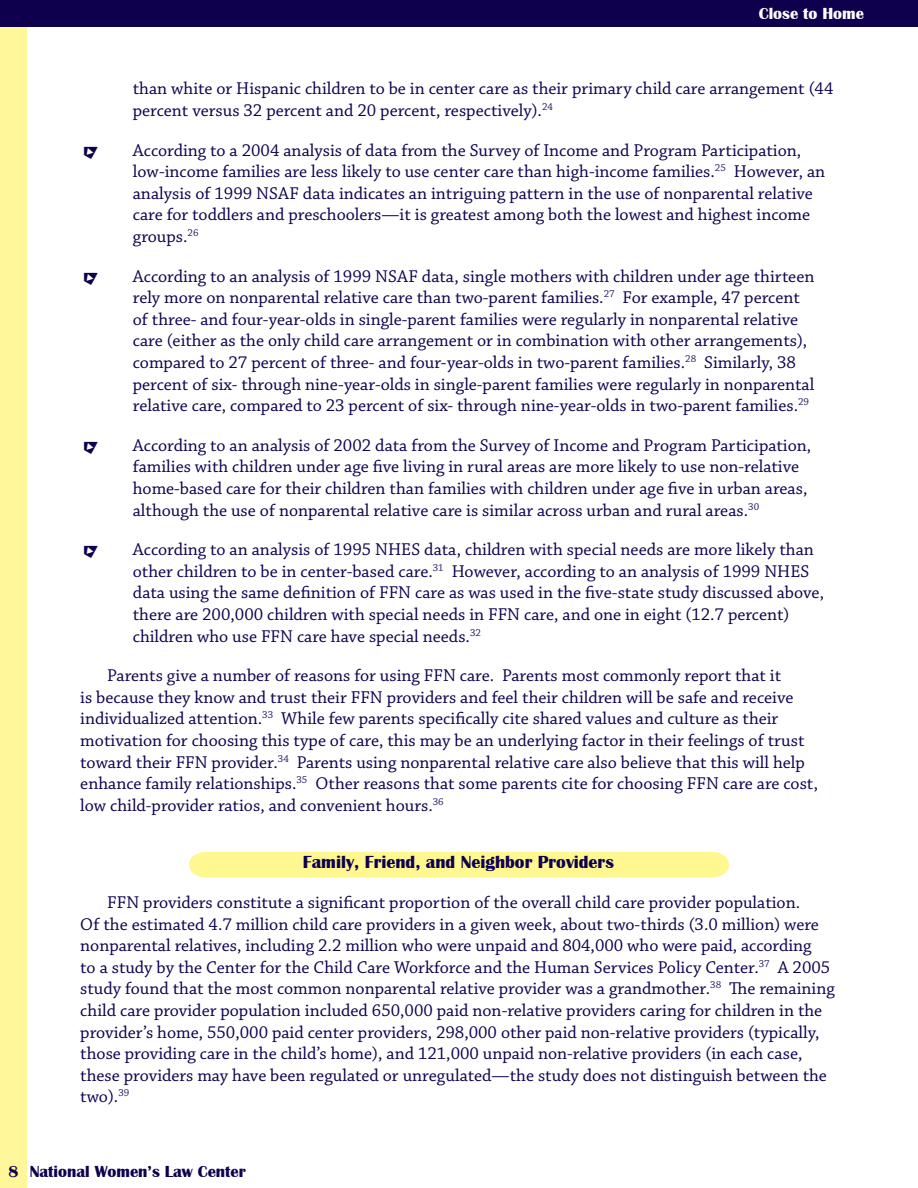
<style>
.page{position:relative;width:918px;height:1188px;background:#fff}
.page>*{position:absolute;margin:0;border:0;box-sizing:border-box;transform-origin:0 0}
.t1{font:18px/21.6px "Chaparral Pro";color:#0f004e}
.t2{font:700 18px "Britannic";color:#0f004e}
.t3{font:700 16.5px "Britannic";color:#0f004e}
.t4{font:700 16.5px "Britannic";color:#fff}
</style>
<div class="page">
<div style="left:0;top:27px;width:27px;height:1161px;background:#fff799"></div>
<div style="left:0;top:0;width:918px;height:27px;background:#0f004e"></div>
<div style="left:189px;top:852px;width:540px;height:26px;background:#fff78f"></div>
<p class="t4" style="left:759px;top:5px;width:107px">Close to Home</p>
<p class="t1" style="left:133px;top:79px;width:702px">than white or Hispanic children to be in center care as their primary child care arrangement (44 percent versus 32 percent and 20 percent, respectively).<sup>24</sup></p>
<p class="t1" style="left:133px;top:140px;width:694px">According to a 2004 analysis of data from the Survey of Income and Program Participation, low-income families are less likely to use center care than high-income families.<sup>25</sup> However, an analysis of 1999 NSAF data indicates an intriguing pattern in the use of nonparental relative care for toddlers and preschoolers—it is greatest among both the lowest and highest income groups.<sup>26</sup></p>
<p class="t1" style="left:133px;top:266px;width:683px">According to an analysis of 1999 NSAF data, single mothers with children under age thirteen rely more on nonparental relative care than two-parent families.<sup>27</sup> For example, 47 percent of three- and four-year-olds in single-parent families were regularly in nonparental relative care (either as the only child care arrangement or in combination with other arrangements), compared to 27 percent of three- and four-year-olds in two-parent families.<sup>28</sup> Similarly, 38 percent of six- through nine-year-olds in single-parent families were regularly in nonparental relative care, compared to 23 percent of six- through nine-year-olds in two-parent families.<sup>29</sup></p>
<p class="t1" style="left:133px;top:435px;width:680px">According to an analysis of 2002 data from the Survey of Income and Program Participation, families with children under age five living in rural areas are more likely to use non-relative home-based care for their children than families with children under age five in urban areas, although the use of nonparental relative care is similar across urban and rural areas.<sup>30</sup></p>
<p class="t1" style="left:133px;top:539px;width:693px">According to an analysis of 1995 NHES data, children with special needs are more likely than other children to be in center-based care.<sup>31</sup> However, according to an analysis of 1999 NHES data using the same definition of FFN care as was used in the five-state study discussed above, there are 200,000 children with special needs in FFN care, and one in eight (12.7 percent) children who use FFN care have special needs.<sup>32</sup></p>
<p class="t1" style="left:80px;top:665px;width:739px;text-indent:27px">Parents give a number of reasons for using FFN care. Parents most commonly report that it<br>is because they know and trust their FFN providers and feel their children will be safe and receive individualized attention.<sup>33</sup> While few parents specifically cite shared values and culture as their motivation for choosing this type of care, this may be an underlying factor in their feelings of trust toward their FFN provider.<sup>34</sup> Parents using nonparental relative care also believe that this will help enhance family relationships.<sup>35</sup> Other reasons that some parents cite for choosing FFN care are cost, low child-provider ratios, and convenient hours.<sup>36</sup></p>
<p class="t1" style="left:80px;top:140px;width:19px">•</p>
<p class="t1" style="left:80px;top:266px;width:19px">•</p>
<p class="t1" style="left:80px;top:435px;width:19px">•</p>
<p class="t1" style="left:80px;top:539px;width:19px">•</p>
<p class="t2" style="left:303px;top:852px;width:313px">Family, Friend, and Neighbor Providers</p>
<p class="t1" style="left:80px;top:892px;width:756px;text-indent:27px">FFN providers constitute a significant proportion of the overall child care provider population.<br>Of the estimated 4.7 million child care providers in a given week, about two-thirds (3.0 million) were nonparental relatives, including 2.2 million who were unpaid and 804,000 who were paid, according<br>to a study by the Center for the Child Care Workforce and the Human Services Policy Center.<sup>37</sup> A 2005 study found that the most common nonparental relative provider was a grandmother.<sup>38</sup> The remaining child care provider population included 650,000 paid non-relative providers caring for children in the provider’s home, 550,000 paid center providers, 298,000 other paid non-relative providers (typically, those providing care in the child’s home), and 121,000 unpaid non-relative providers (in each case, these providers may have been regulated or unregulated—the study does not distinguish between the two).<sup>39</sup></p>
<p class="t3" style="left:30px;top:1163px;width:218px">National Women’s Law Center</p>
</div>
